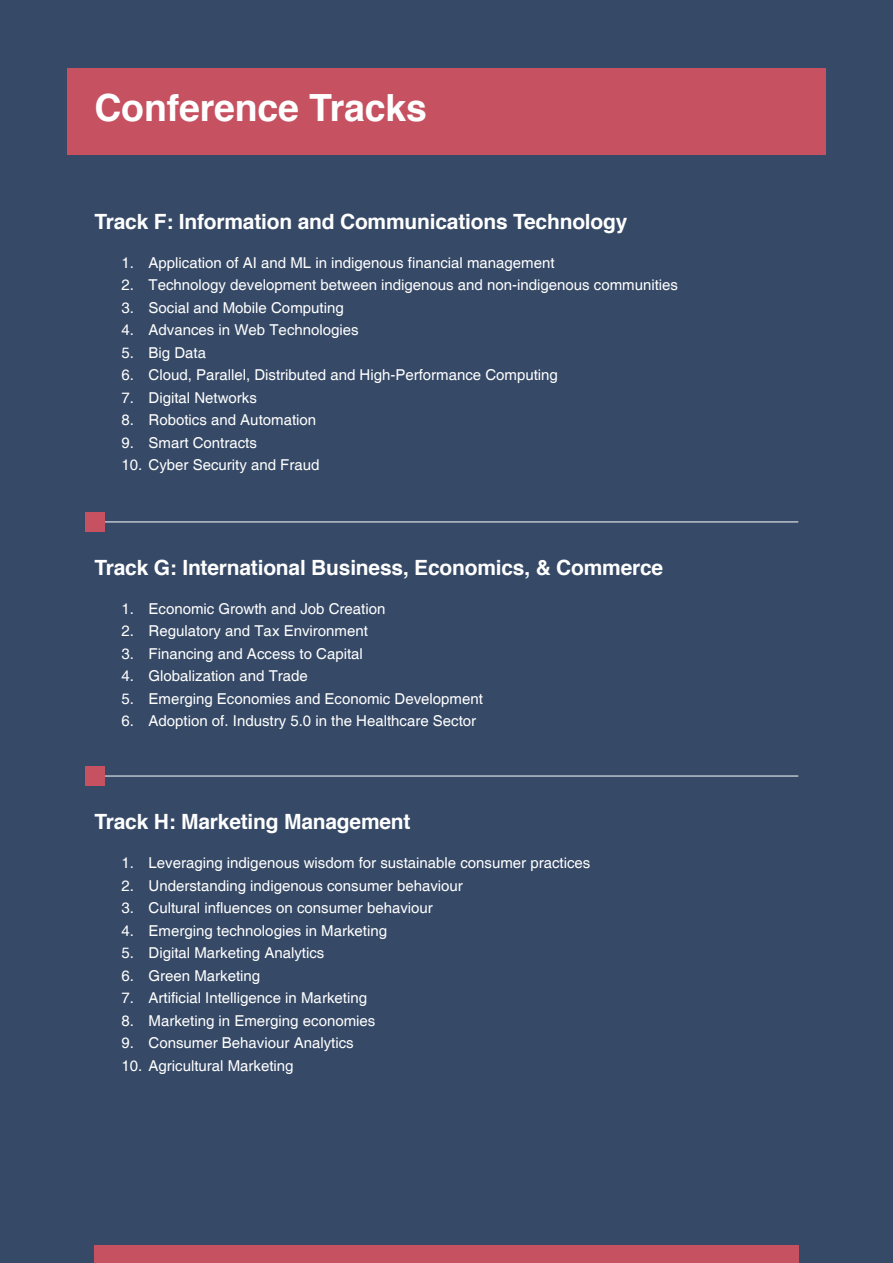
<style>
.page{position:relative;width:893px;height:1263px;background:#364966}
.page>*{position:absolute;margin:0;border:0;box-sizing:border-box;transform-origin:0 0}
.t1{font:700 37.5px "Helvetica";letter-spacing:-.005em;color:#fff}
.t2{font:700 21px "Helvetica";letter-spacing:-.01em;color:#fff}
.t3{font:15px "Helvetica";color:#fff}
</style>
<div class="page">
<div style="left:67px;top:68px;width:759px;height:86px;background:#c55161"></div>
<hr style="left:94px;top:521px;width:704px;height:1px;background:#fff">
<hr style="left:94px;top:776px;width:704px;height:1px;background:#fff">
<div style="left:85px;top:512px;width:19px;height:19px;background:#c55161"></div>
<div style="left:85px;top:766px;width:19px;height:19px;background:#c55161"></div>
<div style="left:94px;top:1245px;width:705px;height:18px;background:#c55161"></div>
<h1 class="t1" style="left:94px;top:78px;width:334px">Conference Tracks</h1>
<h2 class="t2" style="left:94px;top:204px;width:535px">Track F: Information and Communications Technology</h2>
<p class="t3" style="left:122px;top:254px;width:435px">1. Application of AI and ML in indigenous financial management</p>
<p class="t3" style="left:122px;top:276px;width:558px">2. Technology development between indigenous and non-indigenous communities</p>
<p class="t3" style="left:122px;top:299px;width:224px">3. Social and Mobile Computing</p>
<p class="t3" style="left:122px;top:321px;width:239px">4. Advances in Web Technologies</p>
<p class="t3" style="left:122px;top:344px;width:86px">5. Big Data</p>
<p class="t3" style="left:122px;top:366px;width:438px">6. Cloud, Parallel, Distributed and High-Performance Computing</p>
<p class="t3" style="left:122px;top:389px;width:137px">7. Digital Networks</p>
<p class="t3" style="left:122px;top:411px;width:196px">8. Robotics and Automation</p>
<p class="t3" style="left:122px;top:434px;width:137px">9. Smart Contracts</p>
<p class="t3" style="left:122px;top:456px;width:199px">10. Cyber Security and Fraud</p>
<h2 class="t2" style="left:94px;top:551px;width:570px">Track G: International Business, Economics, &amp; Commerce</h2>
<p class="t3" style="left:122px;top:600px;width:265px">1. Economic Growth and Job Creation</p>
<p class="t3" style="left:122px;top:622px;width:248px">2. Regulatory and Tax Environment</p>
<p class="t3" style="left:122px;top:645px;width:243px">3. Financing and Access to Capital</p>
<p class="t3" style="left:122px;top:667px;width:188px">4. Globalization and Trade</p>
<p class="t3" style="left:122px;top:690px;width:363px">5. Emerging Economies and Economic Development</p>
<p class="t3" style="left:122px;top:712px;width:356px">6. Adoption of. Industry 5.0 in the Healthcare Sector</p>
<h2 class="t2" style="left:94px;top:805px;width:318px">Track H: Marketing Management</h2>
<p class="t3" style="left:122px;top:854px;width:470px">1. Leveraging indigenous wisdom for sustainable consumer practices</p>
<p class="t3" style="left:122px;top:876px;width:343px">2. Understanding indigenous consumer behaviour</p>
<p class="t3" style="left:122px;top:899px;width:313px">3. Cultural influences on consumer behaviour</p>
<p class="t3" style="left:122px;top:921px;width:267px">4. Emerging technologies in Marketing</p>
<p class="t3" style="left:122px;top:944px;width:204px">5. Digital Marketing Analytics</p>
<p class="t3" style="left:122px;top:966px;width:140px">6. Green Marketing</p>
<p class="t3" style="left:122px;top:989px;width:247px">7. Artificial Intelligence in Marketing</p>
<p class="t3" style="left:122px;top:1011px;width:255px">8. Marketing in Emerging economies</p>
<p class="t3" style="left:122px;top:1034px;width:234px">9. Consumer Behaviour Analytics</p>
<p class="t3" style="left:122px;top:1056px;width:174px">10. Agricultural Marketing</p>
</div>
